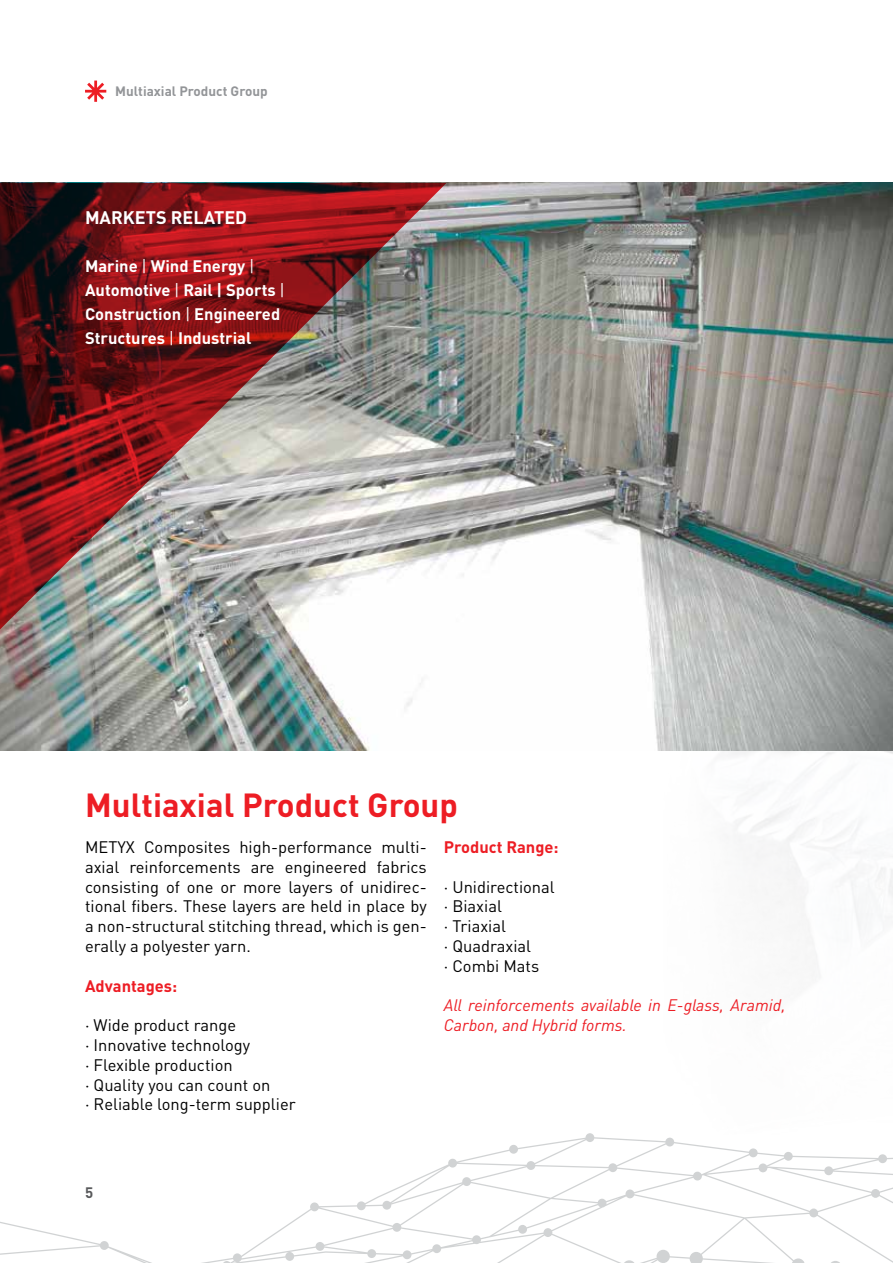
<style>
.page{position:relative;width:893px;height:1263px;background:#fff}
.page>*{position:absolute;margin:0;border:0;box-sizing:border-box;transform-origin:0 0}
.t1{font:700 33px "DIN Pro";color:#ed1d24}
.t2{font:700 18px "DIN Pro";color:#fff}
.t3{font:16.5px/19.8px "DIN Pro";color:#000}
.t4{font:700 16.5px/24px "DIN Pro";color:#fff}
.t5{font:italic 16.5px/19.8px "DIN Pro";color:#ed1d24}
.t6{font:700 16.5px "DIN Pro";color:#ed1d24}
.t7{font:700 15px "DIN Pro";color:#58595b}
.t8{font:700 13.5px "DIN Pro";color:#939598}
.s1{font-weight:400}
</style>
<div class="page">
<img style="left:0;top:183px;width:892px;height:567px">
<img style="left:0;top:183px;width:446px;height:480px">
<svg style="left:85px;top:81px;width:21px;height:21px"></svg>
<svg style="left:0;top:1133px;width:893px;height:130px"></svg>
<p class="t8" style="left:115px;top:80px;width:154px">Multiaxial Product Group</p>
<p class="t2" style="left:85px;top:203px;width:164px">MARKETS RELATED</p>
<p class="t4" style="left:85px;top:252px;width:201px">Marine <span class="s1">|</span> Wind Energy <span class="s1">|<br></span>Automotive <span class="s1">|</span> Rail | Sports <span class="s1">|<br></span>Construction <span class="s1">|</span> Engineered<br>Structures <span class="s1">|</span> Industrial</p>
<h1 class="t1" style="left:85px;top:777px;width:374px">Multiaxial Product Group</h1>
<p class="t3" style="left:85px;top:836px;width:343px;text-align:justify">METYX Composites high-performance multi&shy;axial reinforcements are engineered fabrics consisting of one or more layers of unidirec&shy;tional fibers. These layers are held in place by a non-structural stitching thread, which is gen&shy;erally a polyester yarn.</p>
<p class="t6" style="left:85px;top:972px;width:94px">Advantages:</p>
<p class="t3" style="left:85px;top:1015px;width:212px">∙ Wide product range<br>∙ Innovative technology<br>∙ Flexible production<br>∙ Quality you can count on<br>∙ Reliable long-term supplier</p>
<p class="t6" style="left:444px;top:833px;width:116px">Product Range:</p>
<p class="t3" style="left:444px;top:876px;width:112px">∙ Unidirectional ∙ Biaxial<br>∙ Triaxial<br>∙ Quadraxial<br>∙ Combi Mats</p>
<p class="t5" style="left:444px;top:995px;width:343px">All reinforcements available in E-glass, Aramid,<br>Carbon, and Hybrid forms.</p>
<p class="t7" style="left:85px;top:1180px;width:10px">5</p>
</div>
